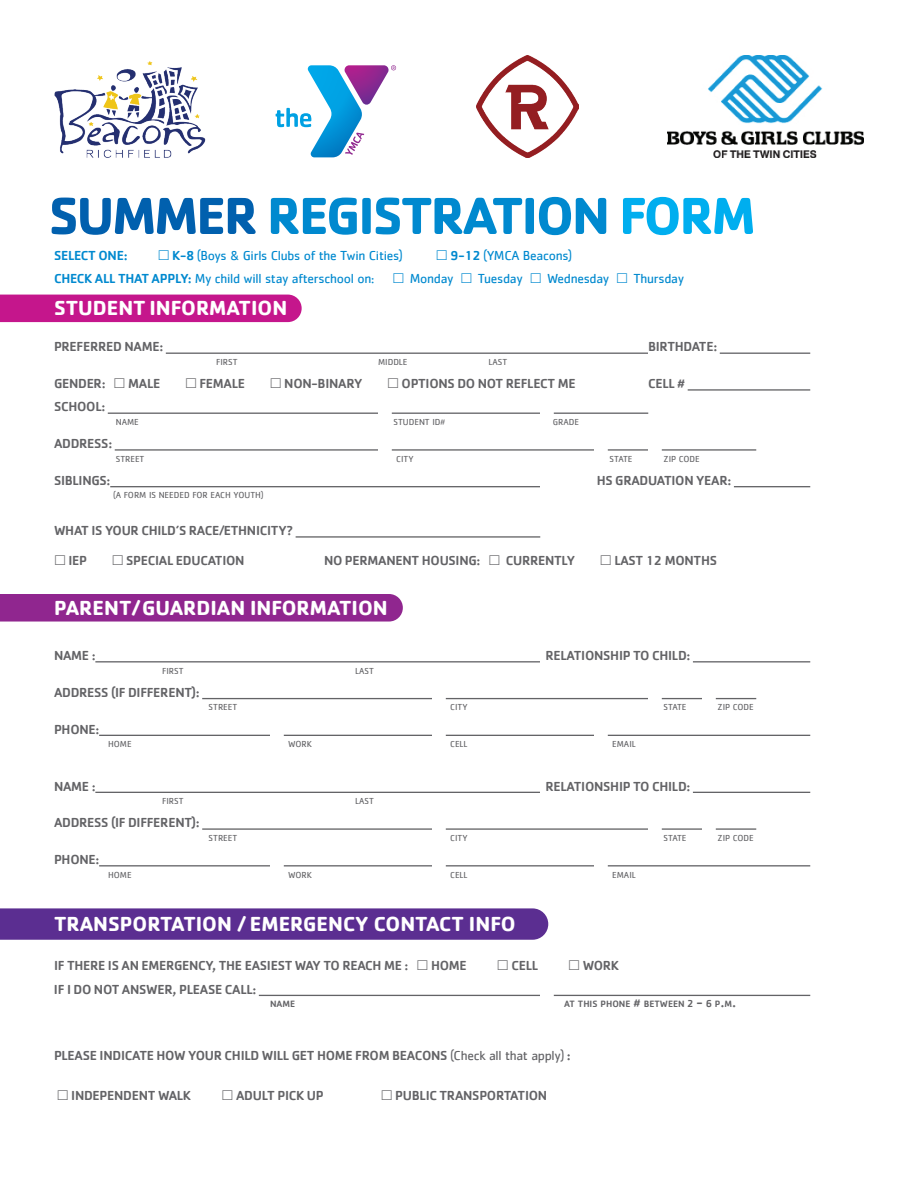
<style>
.page{position:relative;width:918px;height:1188px;background:#fff}
.page>*{position:absolute;margin:0;border:0;box-sizing:border-box;transform-origin:0 0}
.t1{font:700 54px "Cachet";letter-spacing:-.04em;color:#0089cf}
.t2{font:700 21px "Cachet";color:#fff}
.t3{font:500 13.5px "Cachet";letter-spacing:-.02em;color:#636366}
.t4{font:13.5px "Cachet";letter-spacing:-.02em;color:#0089cf}
.t5{font:500 13.5px "Cachet";letter-spacing:-.02em;color:#0089cf}
.t6{font:500 9.45px "Cachet";color:#636366}
.t7{font:9px "Cachet";color:#636366}
.s1{color:#0160ae}
.s2{color:#00aeef}
.s3{font-weight:500}
.s4{font-size:12px}
.s5{font-size:10.5px}
.s6{font-size:13.5px}
.s7{font-weight:400}
</style>
<div class="page">
<hr style="left:166px;top:353px;width:482px;height:1px;background:#636366">
<hr style="left:720px;top:353px;width:90px;height:1px;background:#636366">
<hr style="left:688px;top:389px;width:122px;height:2px;background:#636366">
<hr style="left:108px;top:413px;width:270px;height:1px;background:#636366">
<hr style="left:392px;top:413px;width:148px;height:1px;background:#636366">
<hr style="left:554px;top:413px;width:94px;height:1px;background:#636366">
<hr style="left:115px;top:449px;width:263px;height:2px;background:#636366">
<hr style="left:392px;top:449px;width:202px;height:2px;background:#636366">
<hr style="left:608px;top:449px;width:40px;height:2px;background:#636366">
<hr style="left:662px;top:449px;width:94px;height:2px;background:#636366">
<hr style="left:110px;top:486px;width:430px;height:1px;background:#636366">
<hr style="left:734px;top:486px;width:76px;height:1px;background:#636366">
<hr style="left:296px;top:536px;width:244px;height:2px;background:#636366">
<hr style="left:95px;top:661px;width:445px;height:1px;background:#636366">
<hr style="left:693px;top:661px;width:117px;height:1px;background:#636366">
<hr style="left:202px;top:698px;width:230px;height:1px;background:#636366">
<hr style="left:446px;top:698px;width:202px;height:1px;background:#636366">
<hr style="left:662px;top:698px;width:40px;height:1px;background:#636366">
<hr style="left:716px;top:698px;width:40px;height:1px;background:#636366">
<hr style="left:99px;top:735px;width:171px;height:1px;background:#636366">
<hr style="left:284px;top:735px;width:148px;height:1px;background:#636366">
<hr style="left:446px;top:735px;width:148px;height:1px;background:#636366">
<hr style="left:608px;top:735px;width:202px;height:1px;background:#636366">
<hr style="left:95px;top:792px;width:445px;height:1px;background:#636366">
<hr style="left:693px;top:792px;width:117px;height:1px;background:#636366">
<hr style="left:202px;top:828px;width:230px;height:2px;background:#636366">
<hr style="left:446px;top:828px;width:202px;height:2px;background:#636366">
<hr style="left:662px;top:828px;width:40px;height:2px;background:#636366">
<hr style="left:716px;top:828px;width:40px;height:2px;background:#636366">
<hr style="left:99px;top:865px;width:171px;height:1px;background:#636366">
<hr style="left:284px;top:865px;width:148px;height:1px;background:#636366">
<hr style="left:446px;top:865px;width:148px;height:1px;background:#636366">
<hr style="left:608px;top:865px;width:202px;height:1px;background:#636366">
<hr style="left:259px;top:995px;width:281px;height:1px;background:#636366">
<hr style="left:554px;top:995px;width:256px;height:1px;background:#636366">
<div style="left:0;top:295px;width:302px;height:27px;background:#c5168c"></div>
<div style="left:0;top:594px;width:403px;height:28px;background:#90268f"></div>
<div style="left:0;top:908px;width:548px;height:32px;background:#5b2e91"></div>
<img style="left:477px;top:55px;width:102px;height:102px">
<svg style="left:276px;top:65px;width:120px;height:92px"></svg>
<img style="left:668px;top:55px;width:195px;height:102px">
<img style="left:54px;top:62px;width:152px;height:96px">
<h1 class="t1" style="left:49px;top:181px;width:709px"><span class="s1">SUMMER</span> REGISTRATION <span class="s2">FORM</span></h1>
<p class="t5" style="left:54px;top:247px;width:75px">SELECT ONE:</p>
<p class="t4" style="left:172px;top:248px;width:232px"><span class="s3">K-8</span> (Boys &amp; Girls Clubs of the Twin Cities)</p>
<p class="t4" style="left:450px;top:248px;width:123px"><span class="s3">9-12</span> (YMCA Beacons)</p>
<p class="t4" style="left:54px;top:270px;width:322px"><span class="s3">CHECK ALL THAT APPLY:</span> My child will stay afterschool on:</p>
<p class="t4" style="left:410px;top:270px;width:45px">Monday</p>
<p class="t4" style="left:478px;top:270px;width:46px">Tuesday</p>
<p class="t4" style="left:547px;top:270px;width:64px">Wednesday</p>
<p class="t4" style="left:634px;top:270px;width:52px">Thursday</p>
<h2 class="t2" style="left:54px;top:295px;width:235px">STUDENT INFORMATION</h2>
<p class="t3" style="left:54px;top:339px;width:111px">PREFERRED NAME:</p>
<p class="t3" style="left:648px;top:339px;width:71px">BIRTHDATE:</p>
<p class="t7" style="left:216px;top:357px;width:23px">FIRST</p>
<p class="t7" style="left:378px;top:357px;width:31px">MIDDLE</p>
<p class="t7" style="left:489px;top:357px;width:20px">LAST</p>
<p class="t3" style="left:54px;top:375px;width:53px">GENDER:</p>
<p class="t3" style="left:128px;top:375px;width:34px">MALE</p>
<p class="t3" style="left:199px;top:375px;width:47px">FEMALE</p>
<p class="t3" style="left:284px;top:375px;width:80px">NON-BINARY</p>
<p class="t3" style="left:402px;top:375px;width:176px">OPTIONS DO NOT REFLECT ME</p>
<p class="t3" style="left:648px;top:375px;width:39px">CELL #</p>
<p class="t3" style="left:54px;top:399px;width:53px">SCHOOL:</p>
<p class="t7" style="left:116px;top:417px;width:25px">NAME</p>
<p class="t7" style="left:394px;top:417px;width:53px">STUDENT ID#</p>
<p class="t7" style="left:553px;top:417px;width:28px">GRADE</p>
<p class="t3" style="left:54px;top:435px;width:60px">ADDRESS:</p>
<p class="t7" style="left:116px;top:453px;width:30px">STREET</p>
<p class="t7" style="left:396px;top:453px;width:19px">CITY</p>
<p class="t7" style="left:610px;top:453px;width:25px">STATE</p>
<p class="t7" style="left:664px;top:453px;width:38px">ZIP CODE</p>
<p class="t3" style="left:54px;top:472px;width:58px">SIBLINGS:</p>
<p class="t3" style="left:597px;top:472px;width:136px">HS GRADUATION YEAR:</p>
<p class="t7" style="left:113px;top:490px;width:152px">(A FORM IS NEEDED FOR EACH YOUTH)</p>
<p class="t3" style="left:54px;top:522px;width:241px">WHAT IS YOUR CHILD’S RACE/ETHNICITY?</p>
<p class="t3" style="left:69px;top:552px;width:20px">IEP</p>
<p class="t3" style="left:126px;top:552px;width:120px">SPECIAL EDUCATION</p>
<p class="t3" style="left:324px;top:552px;width:158px">NO PERMANENT HOUSING:</p>
<p class="t3" style="left:506px;top:552px;width:71px">CURRENTLY</p>
<p class="t3" style="left:614px;top:552px;width:104px">LAST 12 MONTHS</p>
<h2 class="t2" style="left:54px;top:594px;width:335px">PARENT/ GUARDIAN INFORMATION</h2>
<p class="t3" style="left:54px;top:647px;width:43px">NAME :</p>
<p class="t3" style="left:546px;top:647px;width:146px">RELATIONSHIP TO CHILD:</p>
<p class="t7" style="left:162px;top:665px;width:23px">FIRST</p>
<p class="t7" style="left:355px;top:665px;width:20px">LAST</p>
<p class="t3" style="left:54px;top:684px;width:147px">ADDRESS (IF DIFFERENT):</p>
<p class="t7" style="left:209px;top:702px;width:30px">STREET</p>
<p class="t7" style="left:450px;top:702px;width:19px">CITY</p>
<p class="t7" style="left:664px;top:702px;width:25px">STATE</p>
<p class="t7" style="left:718px;top:702px;width:38px">ZIP CODE</p>
<p class="t3" style="left:54px;top:721px;width:47px">PHONE:</p>
<p class="t7" style="left:108px;top:739px;width:25px">HOME</p>
<p class="t7" style="left:288px;top:739px;width:26px">WORK</p>
<p class="t7" style="left:450px;top:739px;width:19px">CELL</p>
<p class="t7" style="left:612px;top:739px;width:25px">EMAIL</p>
<p class="t3" style="left:54px;top:778px;width:43px">NAME :</p>
<p class="t3" style="left:546px;top:778px;width:146px">RELATIONSHIP TO CHILD:</p>
<p class="t7" style="left:162px;top:796px;width:23px">FIRST</p>
<p class="t7" style="left:355px;top:796px;width:20px">LAST</p>
<p class="t3" style="left:54px;top:815px;width:147px">ADDRESS (IF DIFFERENT):</p>
<p class="t7" style="left:209px;top:833px;width:30px">STREET</p>
<p class="t7" style="left:450px;top:833px;width:19px">CITY</p>
<p class="t7" style="left:664px;top:833px;width:25px">STATE</p>
<p class="t7" style="left:718px;top:833px;width:38px">ZIP CODE</p>
<p class="t3" style="left:54px;top:851px;width:47px">PHONE:</p>
<p class="t7" style="left:108px;top:869px;width:25px">HOME</p>
<p class="t7" style="left:288px;top:869px;width:26px">WORK</p>
<p class="t7" style="left:450px;top:869px;width:19px">CELL</p>
<p class="t7" style="left:612px;top:869px;width:25px">EMAIL</p>
<h2 class="t2" style="left:54px;top:910px;width:463px">TRANSPORTATION / EMERGENCY CONTACT INFO</h2>
<p class="t3" style="left:54px;top:958px;width:356px">IF THERE IS AN EMERGENCY, THE EASIEST WAY TO REACH ME :</p>
<p class="t3" style="left:431px;top:958px;width:37px">HOME</p>
<p class="t3" style="left:511px;top:958px;width:28px">CELL</p>
<p class="t3" style="left:583px;top:958px;width:38px">WORK</p>
<p class="t3" style="left:54px;top:981px;width:204px">IF I DO NOT ANSWER, PLEASE CALL:</p>
<p class="t6" style="left:270px;top:998px;width:27px">NAME</p>
<p class="t6" style="left:564px;top:998px;width:173px">AT THIS PHONE <span class="s4">#</span> BETWEEN <span class="s5">2</span> <span class="s6">-</span> <span class="s5">6</span> P<span class="s6">.</span>M<span class="s6">.</span></p>
<p class="t3" style="left:54px;top:1048px;width:518px">PLEASE INDICATE HOW YOUR CHILD WILL GET HOME FROM BEACONS <span class="s7">(Check all that apply)</span> :</p>
<p class="t3" style="left:71px;top:1087px;width:121px">INDEPENDENT WALK</p>
<p class="t3" style="left:236px;top:1087px;width:89px">ADULT PICK UP</p>
<p class="t3" style="left:395px;top:1087px;width:153px">PUBLIC TRANSPORTATION</p>
</div>
